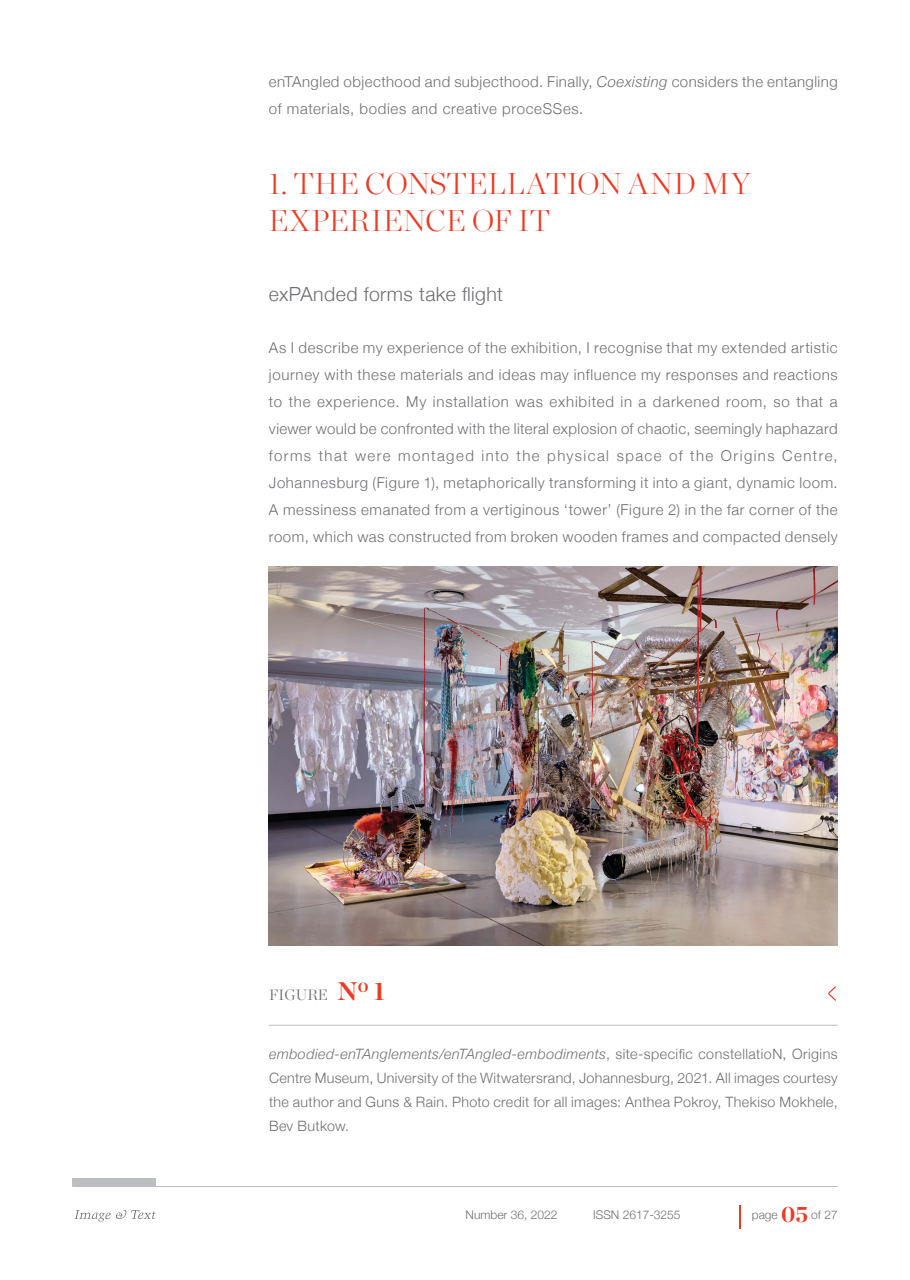
<style>
.page{position:relative;width:910px;height:1280px;background:#fff}
.page>*{position:absolute;margin:0;border:0;box-sizing:border-box;transform-origin:0 0}
.Heading_2__LC{font:200 30px/37.5px "Chronicle Display";letter-spacing:.02em;color:#ef3923}
.Heading_3{font:300 19.5px "Helvetica Neue";letter-spacing:.02em;color:#6e6f72}
.Body{font:300 15px/27px "Helvetica Neue";letter-spacing:.035em;color:#6e6f72}
.Figure_caption_heade{font:300 15px "Chronicle Display";letter-spacing:.01em;color:#6e6f72}
.FIGURE_CAPTION_NEW{font:300 14.25px/24px "Helvetica Neue";letter-spacing:.025em;color:#6e6f72;text-align:justify}
.t1{font:300 12px "Helvetica Neue";color:#6e6f72}
.s1{font-style:italic}
.s2{font-weight:700;font-size:25.5px;color:#ef3923}
.s3{font-family:"Chronicle Display";font-weight:700;font-size:22.5px;color:#ef3923}
</style>
<div class="page">
<svg style="left:740px;top:1205px;width:1px;height:24px"></svg>
<hr style="left:72px;top:1186px;width:766px;height:1px;background:#bdbec1">
<svg style="left:74px;top:1210px;width:82px;height:11px"></svg>
<div style="left:72px;top:1179px;width:84px;height:7px;background:#bdbec1"></div>
<hr style="left:269px;top:1025px;width:569px;height:1px;background:#bdbec1">
<svg style="left:828px;top:986px;width:8px;height:15px"></svg>
<img style="left:269px;top:567px;width:569px;height:379px">
<p class="Body" style="left:269px;top:67px;width:570px">enTAngled objecthood and subjecthood. Finally, <span class="s1">Coexisting</span> considers the entangling of materials, bodies and creative proceSSes.</p>
<p class="Heading_2__LC" style="left:269px;top:162px;width:483px">1. THE CONSTELLATION AND MY<br>EXPERIENCE OF IT</p>
<p class="Heading_3" style="left:269px;top:278px;width:235px">exPAnded forms take flight</p>
<p class="Body" style="left:269px;top:333px;width:570px;text-align:justify">As I describe my experience of the exhibition, I recognise that my extended artistic journey with these materials and ideas may influence my responses and reactions to the experience. My installation was exhibited in a darkened room, so that a viewer would be confronted with the literal explosion of chaotic, seemingly haphazard forms that were montaged into the physical space of the Origins Centre, Johannesburg (Figure 1), metaphorically transforming it into a giant, dynamic loom.<br>A messiness emanated from a vertiginous ‘tower’ (Figure 2) in the far corner of the room, which was constructed from broken wooden frames and compacted densely</p>
<p class="Figure_caption_heade" style="left:269px;top:984px;width:117px">FIGURE <span class="s2">N</span><sup>o</sup> <span class="s2">1</span></p>
<p class="FIGURE_CAPTION_NEW" style="left:269px;top:1040px;width:570px"><span class="s1">embodied-enTAnglements/enTAngled-embodiments</span>, site-specific constellatioN, Origins Centre Museum, University of the Witwatersrand, Johannesburg, 2021. All images courtesy the author and Guns &amp; Rain. Photo credit for all images: Anthea Pokroy, Thekiso Mokhele, Bev Butkow.</p>
<p class="t1" style="left:466px;top:1205px;width:93px">Number 36, 2022</p>
<p class="t1" style="left:593px;top:1205px;width:89px">ISSN 2617-3255</p>
<p class="t1" style="left:752px;top:1205px;width:87px">page <span class="s3">05</span> of 27</p>
</div>
